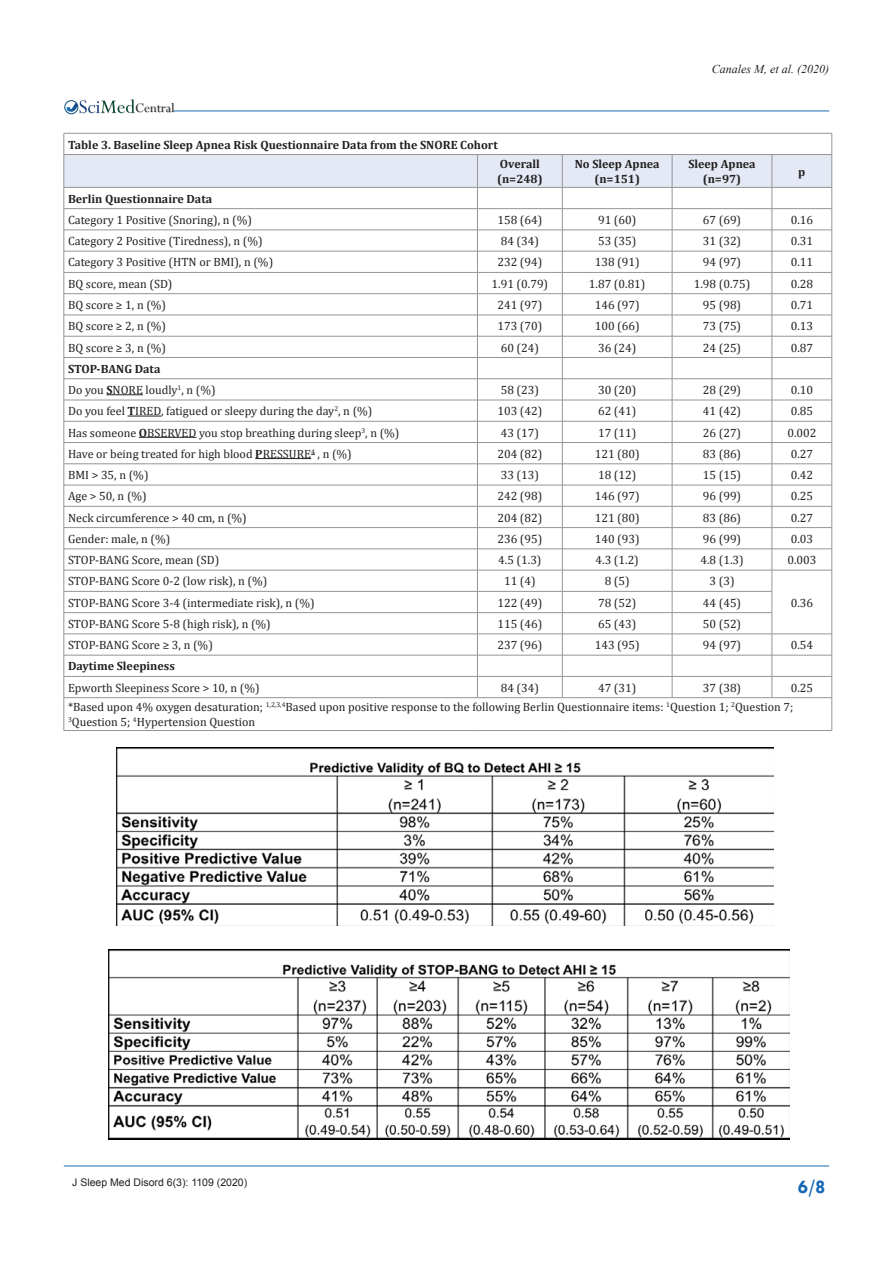
<style>
.page{position:relative;width:893px;height:1263px;background:#fff}
.page>*{position:absolute;margin:0;border:0;box-sizing:border-box;transform-origin:0 0}
.t1{font:700 19.5px "Tw Cen";color:#1768b4}
.t2{font:14.55px "Perpetua";color:#211e1e}
.t3{font:12px/15px "Cambria";color:#231f20}
.t4{font:700 12px "Cambria";color:#231f20}
.t5{font:italic 12px "Times New Roman";color:#231f20}
.t6{font:10.5px "Arial";color:#231f20}
.s1{font-weight:700}
</style>
<div class="page">
<hr style="left:64px;top:1166px;width:765px;height:1px;background:#1768b4">
<hr style="left:174px;top:111px;width:655px;height:1px;background:#1768b4">
<img style="left:79px;top:103px;width:96px;height:11px">
<div style="left:64px;top:100px;width:14px;height:14px;border:1px solid #074d7c;border-radius:50%"></div>
<svg style="left:66px;top:99px;width:69px;height:14px"></svg>
<hr style="left:64px;top:698px;width:1px;height:32px;background:#939598">
<hr style="left:831px;top:698px;width:1px;height:32px;background:#939598">
<hr style="left:64px;top:730px;width:413px;height:1px;background:#939598">
<hr style="left:477px;top:730px;width:85px;height:1px;background:#939598">
<hr style="left:562px;top:730px;width:110px;height:1px;background:#939598">
<hr style="left:672px;top:730px;width:100px;height:1px;background:#939598">
<hr style="left:772px;top:730px;width:60px;height:1px;background:#939598">
<svg style="left:64px;top:133px;width:768px;height:565px"></svg>
<img style="left:116px;top:747px;width:657px;height:178px">
<img style="left:108px;top:950px;width:682px;height:190px">
<p class="t2" style="left:135px;top:99px;width:41px">Central</p>
<p class="t4" style="left:68px;top:136px;width:431px">Table 3. Baseline Sleep Apnea Risk Questionnaire Data from the SNORE Cohort</p>
<p class="t4" style="left:500px;top:156px;width:41px">Overall</p>
<p class="t4" style="left:497px;top:171px;width:47px">(n=248)</p>
<p class="t5" style="left:712px;top:61px;width:119px">Canales M, et al. (2020)</p>
<p class="t4" style="left:575px;top:156px;width:86px">No Sleep Apnea</p>
<p class="t4" style="left:594px;top:171px;width:47px">(n=151)</p>
<p class="t4" style="left:688px;top:156px;width:69px">Sleep Apnea</p>
<p class="t4" style="left:703px;top:171px;width:40px">(n=97)</p>
<p class="t4" style="left:798px;top:163px;width:9px">p</p>
<p class="t4" style="left:68px;top:190px;width:146px">Berlin Questionnaire Data</p>
<p class="t3" style="left:68px;top:212px;width:185px">Category 1 Positive (Snoring), n (%)</p>
<p class="t3" style="left:497px;top:212px;width:47px">158 (64)</p>
<p class="t3" style="left:598px;top:212px;width:40px">91 (60)</p>
<p class="t3" style="left:703px;top:212px;width:40px">67 (69)</p>
<p class="t3" style="left:791px;top:212px;width:24px">0.16</p>
<p class="t3" style="left:68px;top:234px;width:196px">Category 2 Positive (Tiredness), n (%)</p>
<p class="t3" style="left:501px;top:234px;width:40px">84 (34)</p>
<p class="t3" style="left:598px;top:234px;width:40px">53 (35)</p>
<p class="t3" style="left:703px;top:234px;width:40px">31 (32)</p>
<p class="t3" style="left:791px;top:234px;width:24px">0.31</p>
<p class="t3" style="left:68px;top:255px;width:207px">Category 3 Positive (HTN or BMI), n (%)</p>
<p class="t3" style="left:497px;top:255px;width:47px">232 (94)</p>
<p class="t3" style="left:595px;top:255px;width:47px">138 (91)</p>
<p class="t3" style="left:703px;top:255px;width:40px">94 (97)</p>
<p class="t3" style="left:791px;top:255px;width:24px">0.11</p>
<p class="t3" style="left:68px;top:276px;width:106px">BQ score, mean (SD)</p>
<p class="t3" style="left:492px;top:276px;width:58px">1.91 (0.79)</p>
<p class="t3" style="left:589px;top:276px;width:58px">1.87 (0.81)</p>
<p class="t3" style="left:694px;top:276px;width:58px">1.98 (0.75)</p>
<p class="t3" style="left:791px;top:276px;width:24px">0.28</p>
<p class="t3" style="left:68px;top:297px;width:100px">BQ score ≥ 1, n (%)</p>
<p class="t3" style="left:497px;top:297px;width:47px">241 (97)</p>
<p class="t3" style="left:595px;top:297px;width:47px">146 (97)</p>
<p class="t3" style="left:703px;top:297px;width:40px">95 (98)</p>
<p class="t3" style="left:791px;top:297px;width:24px">0.71</p>
<p class="t3" style="left:68px;top:319px;width:100px">BQ score ≥ 2, n (%)</p>
<p class="t3" style="left:497px;top:319px;width:47px">173 (70)</p>
<p class="t3" style="left:595px;top:319px;width:47px">100 (66)</p>
<p class="t3" style="left:703px;top:319px;width:40px">73 (75)</p>
<p class="t3" style="left:791px;top:319px;width:24px">0.13</p>
<p class="t3" style="left:68px;top:340px;width:100px">BQ score ≥ 3, n (%)</p>
<p class="t3" style="left:501px;top:340px;width:40px">60 (24)</p>
<p class="t3" style="left:598px;top:340px;width:40px">36 (24)</p>
<p class="t3" style="left:703px;top:340px;width:40px">24 (25)</p>
<p class="t3" style="left:791px;top:340px;width:24px">0.87</p>
<p class="t4" style="left:68px;top:360px;width:94px">STOP-BANG Data</p>
<p class="t3" style="left:68px;top:382px;width:149px">Do you <span class="s1">S</span>NORE loudly<sup>1</sup>, n (%)</p>
<p class="t3" style="left:501px;top:382px;width:40px">58 (23)</p>
<p class="t3" style="left:598px;top:382px;width:40px">30 (20)</p>
<p class="t3" style="left:703px;top:382px;width:40px">28 (29)</p>
<p class="t3" style="left:791px;top:382px;width:24px">0.10</p>
<p class="t3" style="left:68px;top:404px;width:306px">Do you feel <span class="s1">T</span>IRED, fatigued or sleepy during the day<sup>2</sup>, n (%)</p>
<p class="t3" style="left:497px;top:404px;width:47px">103 (42)</p>
<p class="t3" style="left:598px;top:404px;width:40px">62 (41)</p>
<p class="t3" style="left:703px;top:404px;width:40px">41 (42)</p>
<p class="t3" style="left:791px;top:404px;width:24px">0.85</p>
<p class="t3" style="left:68px;top:425px;width:333px">Has someone <span class="s1">O</span>BSERVED you stop breathing during sleep<sup>3</sup>, n (%)</p>
<p class="t3" style="left:501px;top:425px;width:40px">43 (17)</p>
<p class="t3" style="left:598px;top:425px;width:40px">17 (11)</p>
<p class="t3" style="left:703px;top:425px;width:40px">26 (27)</p>
<p class="t3" style="left:787px;top:425px;width:31px">0.002</p>
<p class="t3" style="left:68px;top:446px;width:285px">Have or being treated for high blood <span class="s1">P</span>RESSURE<sup>4</sup> , n (%)</p>
<p class="t3" style="left:497px;top:446px;width:47px">204 (82)</p>
<p class="t3" style="left:595px;top:446px;width:47px">121 (80)</p>
<p class="t3" style="left:703px;top:446px;width:40px">83 (86)</p>
<p class="t3" style="left:791px;top:446px;width:24px">0.27</p>
<p class="t3" style="left:68px;top:467px;width:82px">BMI &gt; 35, n (%)</p>
<p class="t3" style="left:501px;top:467px;width:40px">33 (13)</p>
<p class="t3" style="left:598px;top:467px;width:40px">18 (12)</p>
<p class="t3" style="left:703px;top:467px;width:40px">15 (15)</p>
<p class="t3" style="left:791px;top:467px;width:24px">0.42</p>
<p class="t3" style="left:68px;top:489px;width:80px">Age &gt; 50, n (%)</p>
<p class="t3" style="left:497px;top:489px;width:47px">242 (98)</p>
<p class="t3" style="left:595px;top:489px;width:47px">146 (97)</p>
<p class="t3" style="left:703px;top:489px;width:40px">96 (99)</p>
<p class="t3" style="left:791px;top:489px;width:24px">0.25</p>
<p class="t3" style="left:68px;top:510px;width:180px">Neck circumference &gt; 40 cm, n (%)</p>
<p class="t3" style="left:497px;top:510px;width:47px">204 (82)</p>
<p class="t3" style="left:595px;top:510px;width:47px">121 (80)</p>
<p class="t3" style="left:703px;top:510px;width:40px">83 (86)</p>
<p class="t3" style="left:791px;top:510px;width:24px">0.27</p>
<p class="t3" style="left:68px;top:531px;width:104px">Gender: male, n (%)</p>
<p class="t3" style="left:497px;top:531px;width:47px">236 (95)</p>
<p class="t3" style="left:595px;top:531px;width:47px">140 (93)</p>
<p class="t3" style="left:703px;top:531px;width:40px">96 (99)</p>
<p class="t3" style="left:791px;top:531px;width:24px">0.03</p>
<p class="t3" style="left:68px;top:552px;width:153px">STOP-BANG Score, mean (SD)</p>
<p class="t3" style="left:498px;top:552px;width:45px">4.5 (1.3)</p>
<p class="t3" style="left:596px;top:552px;width:45px">4.3 (1.2)</p>
<p class="t3" style="left:700px;top:552px;width:45px">4.8 (1.3)</p>
<p class="t3" style="left:787px;top:552px;width:31px">0.003</p>
<p class="t3" style="left:68px;top:574px;width:201px">STOP-BANG Score 0-2 (low risk), n (%)</p>
<p class="t3" style="left:504px;top:574px;width:33px">11 (4)</p>
<p class="t3" style="left:605px;top:574px;width:27px">8 (5)</p>
<p class="t3" style="left:709px;top:574px;width:27px">3 (3)</p>
<p class="t3" style="left:68px;top:595px;width:248px">STOP-BANG Score 3-4 (intermediate risk), n (%)</p>
<p class="t3" style="left:497px;top:595px;width:47px">122 (49)</p>
<p class="t3" style="left:598px;top:595px;width:40px">78 (52)</p>
<p class="t3" style="left:703px;top:595px;width:40px">44 (45)</p>
<p class="t3" style="left:791px;top:595px;width:24px">0.36</p>
<p class="t3" style="left:68px;top:616px;width:204px">STOP-BANG Score 5-8 (high risk), n (%)</p>
<p class="t3" style="left:497px;top:616px;width:47px">115 (46)</p>
<p class="t3" style="left:598px;top:616px;width:40px">65 (43)</p>
<p class="t3" style="left:703px;top:616px;width:40px">50 (52)</p>
<p class="t3" style="left:68px;top:637px;width:146px">STOP-BANG Score ≥ 3, n (%)</p>
<p class="t3" style="left:497px;top:637px;width:47px">237 (96)</p>
<p class="t3" style="left:595px;top:637px;width:47px">143 (95)</p>
<p class="t3" style="left:703px;top:637px;width:40px">94 (97)</p>
<p class="t3" style="left:791px;top:637px;width:24px">0.54</p>
<p class="t4" style="left:68px;top:658px;width:108px">Daytime Sleepiness</p>
<p class="t3" style="left:68px;top:680px;width:193px">Epworth Sleepiness Score &gt; 10, n (%)</p>
<p class="t3" style="left:501px;top:680px;width:40px">84 (34)</p>
<p class="t3" style="left:598px;top:680px;width:40px">47 (31)</p>
<p class="t3" style="left:703px;top:680px;width:40px">37 (38)</p>
<p class="t3" style="left:791px;top:680px;width:24px">0.25</p>
<p class="t3" style="left:68px;top:700px;width:727px">*Based upon 4% oxygen desaturation; <sup>1,2,3,4</sup>Based upon positive response to the following Berlin Questionnaire items: <sup>1</sup>Question 1; <sup>2</sup>Question 7;<br><sup>3</sup>Question 5; <sup>4</sup>Hypertension Question</p>
<p class="t6" style="left:72px;top:1175px;width:176px">J Sleep Med Disord 6(3): 1109 (2020)</p>
<h1 class="t1" style="left:798px;top:1175px;width:29px">6/8</h1>
</div>
